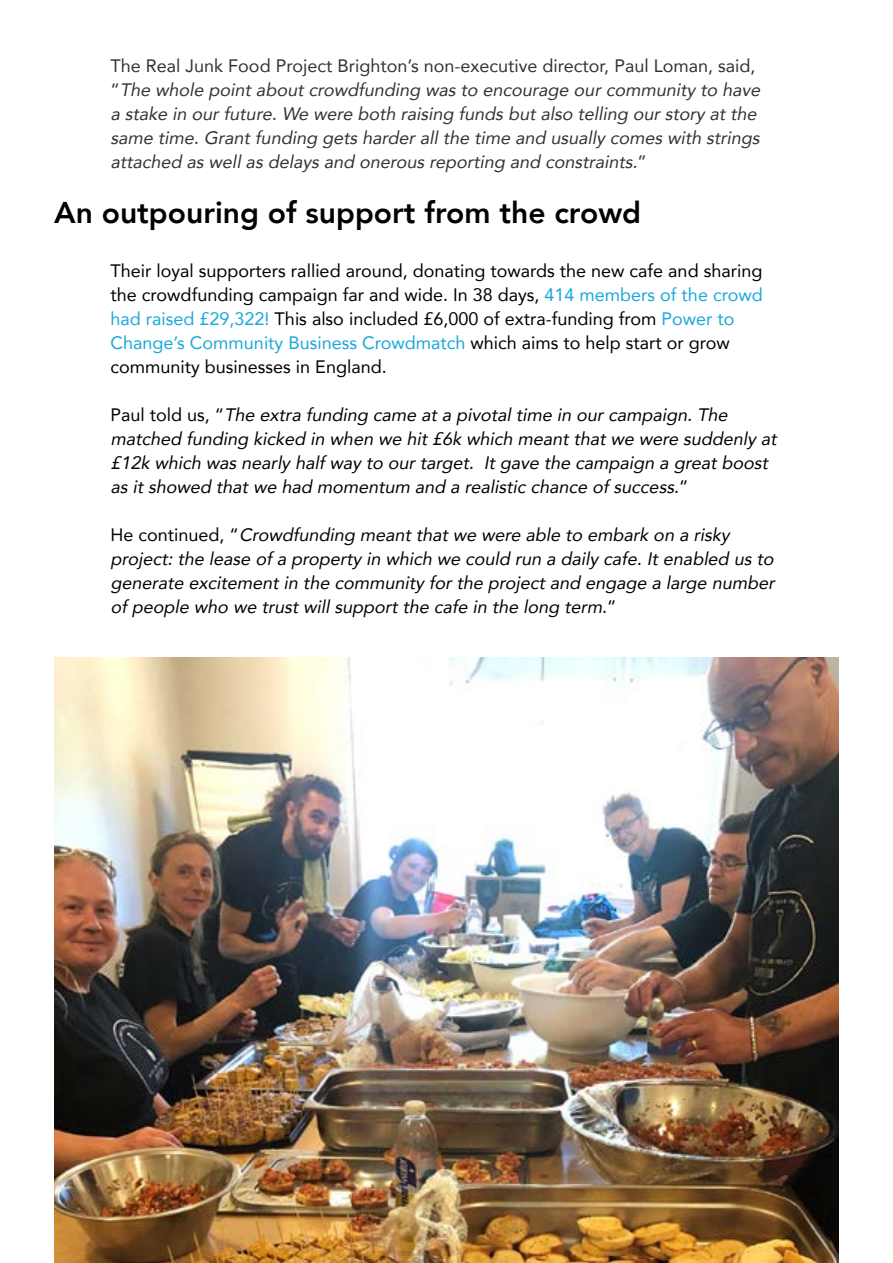
<style>
.page{position:relative;width:893px;height:1263px;background:#fff}
.page>*{position:absolute;margin:0;border:0;box-sizing:border-box;transform-origin:0 0}
.t1{font:800 30px "Avenir";color:#000}
.t2{font:italic 18px/24px "Avenir";color:#000}
.t3{font:italic 18px/24px "Avenir";color:#333232}
.t4{font:18px/24px "Avenir";color:#000}
.s1{font-style:normal}
.s2{color:#1aa7db}
</style>
<div class="page">
<img style="left:54px;top:657px;width:785px;height:606px">
<p class="t3" style="left:111px;top:53px;width:656px"><span class="s1">The Real Junk Food Project Brighton’s non-executive director, Paul Loman, said, “</span> The whole pointaboutcrowdfunding wasto encourage ourcommunityto have a stake in ourfuture.We were both raising fundsbutalso telling ourstoryatthe same time.Grantfunding getsharderallthe time and usuallycomeswith strings attached aswellasdelaysand onerousreporting and constraints.<span class="s1">”</span></p>
<h1 class="t1" style="left:54px;top:190px;width:589px">An outpouring of support from the crowd</h1>
<p class="t4" style="left:111px;top:259px;width:654px">Their loyal supporters rallied around, donating towards the new cafe and sharing the crowdfunding campaign far and wide. In 38 days, <span class="s2">414 members of the crowd had raised £29,322!</span> This also included £6,000 of extra-funding from <span class="s2">Power to Change’s Community Business Crowdmatch</span> which aims to help start or grow community businesses in England.</p>
<p class="t2" style="left:111px;top:403px;width:672px"><span class="s1">P a u l t o l d u s , “</span> The extra funding came ata pivotaltime in ourcampaign.The matched funding kicked in when we hit£6kwhich meantthatwe were suddenlyat £12kwhich wasnearlyhalfwayto ourtarget. Itgave the campaign a greatboost asitshowed thatwe had momentum and a realisticchance ofsuccess<span class="s1">. ”</span></p>
<p class="t2" style="left:111px;top:523px;width:670px"><span class="s1">H e c o n t i n u e d , “</span> Crowdfunding meantthatwe were able to embarkon a risky project:the lease ofa propertyin which we could run a dailycafe.Itenabled usto generate excitementin the communityforthe projectand engage a large number ofpeople who we trustwillsupportthe cafe in the long term<span class="s1">. ”</span></p>
</div>
